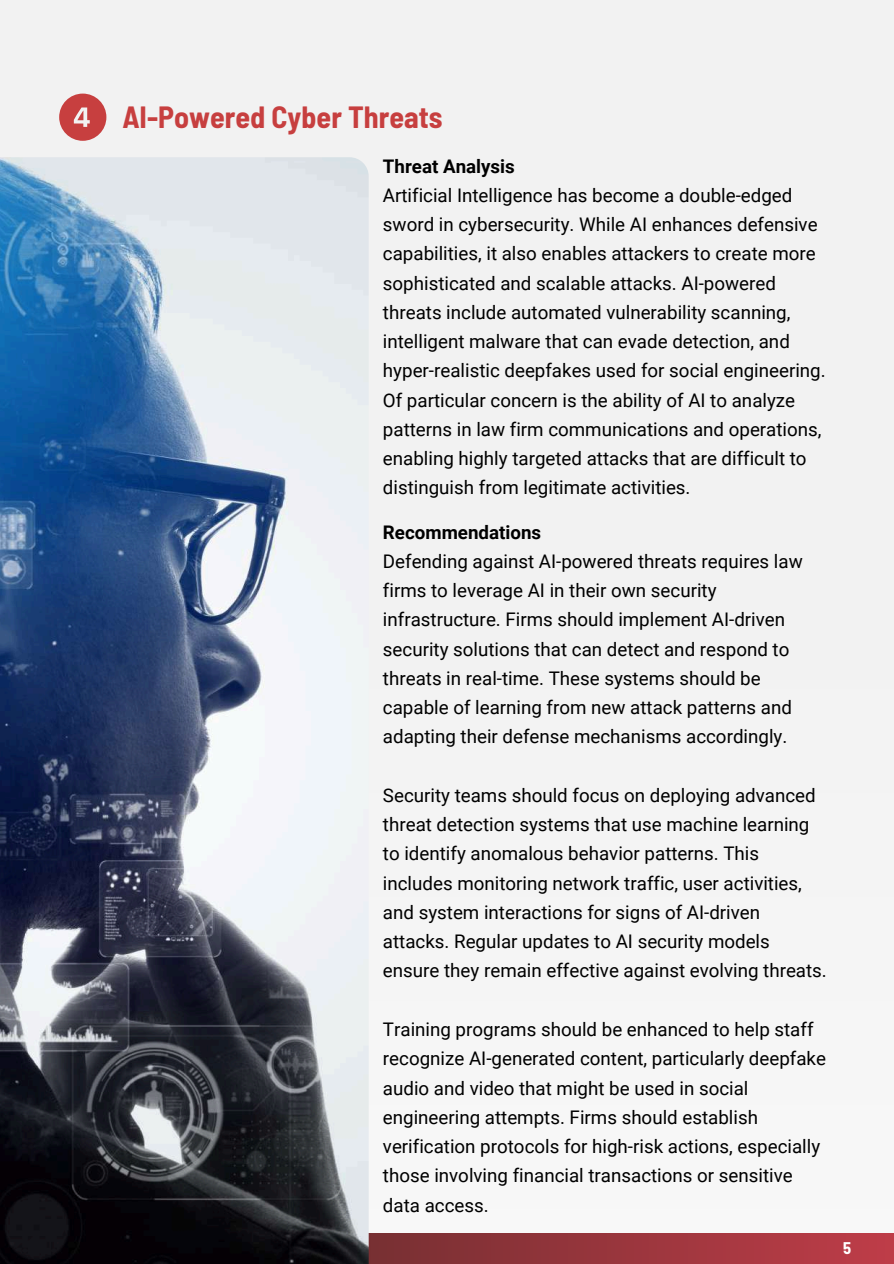
<style>
.page{position:relative;width:894px;height:1264px;background:#fff}
.page>*{position:absolute;margin:0;border:0;box-sizing:border-box;transform-origin:0 0}
.t1{font:700 semi-condensed 30px "Barlow";color:#c73f3f}
.t2{font:18.75px/29.2px "Roboto";color:#000}
.t3{font:700 18.75px "Roboto";color:#000}
.t4{font:700 semi-condensed 16.5px "Barlow";color:#fff}
</style>
<div class="page">
<div style="left:0;top:0;width:893px;height:1263px;background:#f2f2f2"></div>
<svg style="left:368px;top:1233px;width:525px;height:30px;background:#9a363d"></svg>
<svg style="left:59px;top:94px;width:47px;height:47px"></svg>
<img style="left:0;top:157px;width:368px;height:1106px">
<h1 class="t1" style="left:122px;top:98px;width:321px">AI-Powered Cyber Threats</h1>
<p class="t3" style="left:383px;top:155px;width:133px">Threat Analysis</p>
<p class="t2" style="left:383px;top:181px;width:444px">Artificial Intelligence has become a double-edged sword in cybersecurity. While AI enhances defensive capabilities, it also enables attackers to create more sophisticated and scalable attacks. AI-powered threats include automated vulnerability scanning, intelligent malware that can evade detection, and hyper-realistic deepfakes used for social engineering.<br>Of particular concern is the ability of AI to analyze patterns in law firm communications and operations, enabling highly targeted attacks that are difficult to distinguish from legitimate activities.</p>
<p class="t3" style="left:383px;top:521px;width:160px">Recommendations</p>
<p class="t2" style="left:383px;top:546px;width:421px">Defending against AI-powered threats requires law firms to leverage AI in their own security infrastructure. Firms should implement AI-driven security solutions that can detect and respond to threats in real-time. These systems should be capable of learning from new attack patterns and adapting their defense mechanisms accordingly.</p>
<p class="t2" style="left:383px;top:780px;width:445px">Security teams should focus on deploying advanced threat detection systems that use machine learning to identify anomalous behavior patterns. This includes monitoring network traffic, user activities, and system interactions for signs of AI-driven attacks. Regular updates to AI security models ensure they remain effective against evolving threats.</p>
<p class="t2" style="left:383px;top:1014px;width:444px">Training programs should be enhanced to help staff recognize AI-generated content, particularly deepfake audio and video that might be used in social engineering attempts. Firms should establish verification protocols for high-risk actions, especially those involving financial transactions or sensitive data access.</p>
<p class="t4" style="left:842px;top:1236px;width:10px">5</p>
</div>
